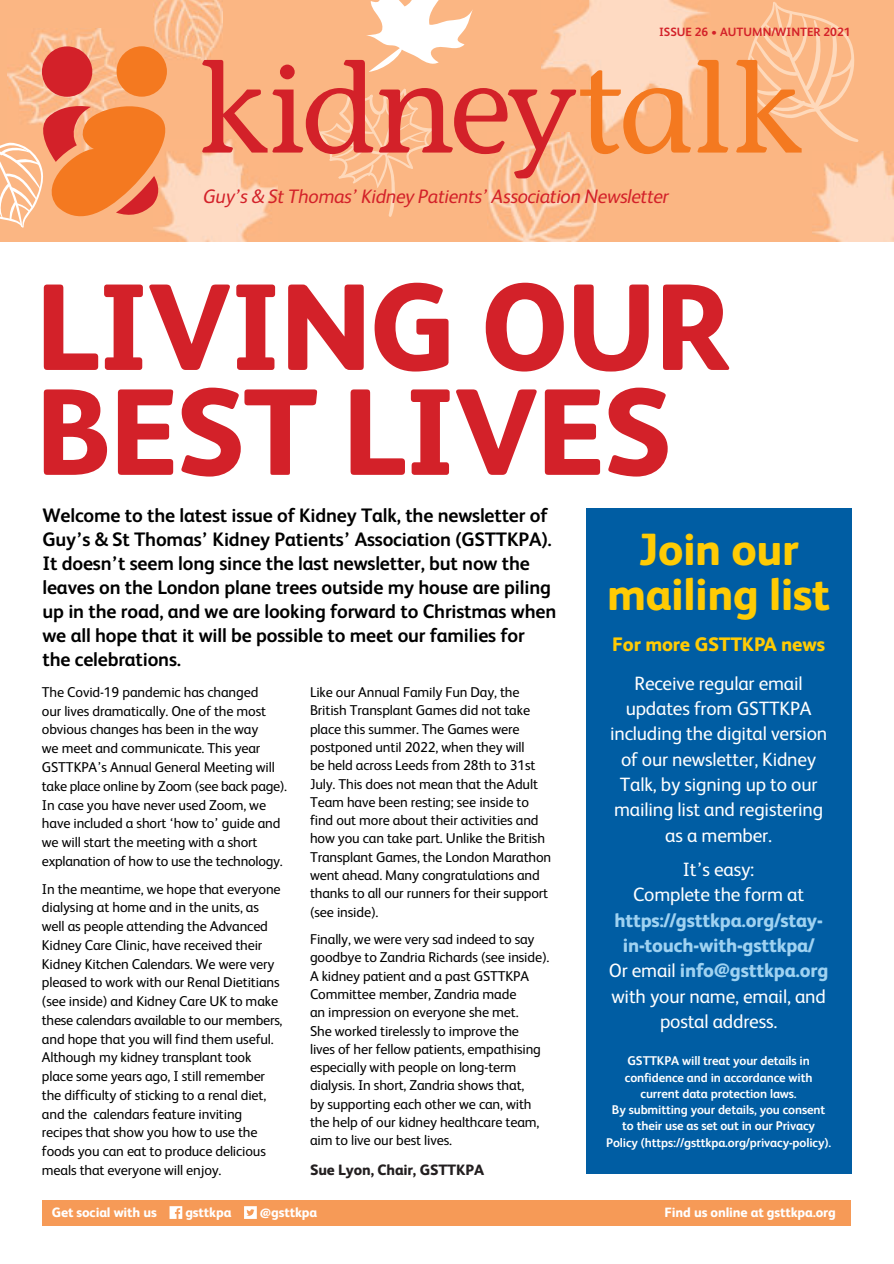
<style>
.page{position:relative;width:894px;height:1264px;background:#fff}
.page>*{position:absolute;margin:0;border:0;box-sizing:border-box;transform-origin:0 0}
.t1{font:800 123px/104.9px "FS Albert";letter-spacing:-.02em;color:#d32129}
.t2{font:800 45.15px/45px "FS Albert";letter-spacing:-.01em;color:#ffcb04;text-align:center}
.t3{font:700 19.5px/24px "FS Albert";letter-spacing:-.01em;color:#000}
.t4{font:italic 19.5px "FS Albert";letter-spacing:-.02em;color:#d32129}
.t5{font:800 19.5px "FS Albert";letter-spacing:-.01em;color:#ffcb04}
.t6{font:19.35px/25.3px "FS Albert";letter-spacing:-.01em;color:#fff;text-align:center}
.t7{font:800 19.35px/25.3px "FS Albert";letter-spacing:-.01em;color:#9fd2f1;text-align:center}
.t8{font:800 15px "FS Albert";letter-spacing:-.01em;color:#231f20}
.t9{font:14.25px/18.8px "FS Albert";letter-spacing:-.01em;color:#000}
.t10{font:800 13.5px "FS Albert";letter-spacing:-.01em;color:#fff}
.t11{font:700 12.6px/16.2px "FS Albert";letter-spacing:-.01em;color:#fff;text-align:center}
.t12{font:700 12px "FS Albert";color:#d32129}
.s1{font-weight:400;color:#fff}
</style>
<div class="page">
<div style="left:0;top:0;width:893px;height:241px;background:#fbb683"></div>
<img style="left:8px;top:29px;width:116px;height:67px">
<img style="left:155px;top:154px;width:109px;height:87px">
<img style="left:691px;top:8px;width:18px;height:106px">
<img style="left:812px;top:152px;width:81px;height:89px">
<img style="left:493px;top:218px;width:102px;height:23px">
<img style="left:153px;top:0;width:49px;height:63px">
<svg style="left:202px;top:0;width:489px;height:218px"></svg>
<svg style="left:697px;top:60px;width:31px;height:93px"></svg>
<svg style="left:736px;top:2px;width:122px;height:151px"></svg>
<div style="left:42px;top:46px;width:50px;height:51px;background:#d32129;border-radius:50%"></div>
<div style="left:116px;top:46px;width:51px;height:51px;background:#f47920;border-radius:50%"></div>
<svg style="left:0;top:96px;width:174px;height:132px"></svg>
<div style="left:585px;top:508px;width:266px;height:666px;background:#005da3"></div>
<div style="left:42px;top:1199px;width:808px;height:26px;background:#f69a57"></div>
<svg style="left:169px;top:1206px;width:13px;height:12px"></svg>
<svg style="left:244px;top:1206px;width:13px;height:12px"></svg>
<p class="t12" style="left:659px;top:27px;width:193px">ISSUE 26 • AUTUMN/WINTER 2021</p>
<h3 class="t4" style="left:203px;top:188px;width:466px">Guy’s &amp; St Thomas’ Kidney Patients’ Association Newsletter</h3>
<h1 class="t1" style="left:35px;top:284px;width:697px">LIVING OUR<br>BEST LIVES</h1>
<p class="t3" style="left:42px;top:505px;width:515px">Welcome to the latest issue of Kidney Talk, the newsletter of Guy’s &amp; St Thomas’ Kidney Patients’ Association (GSTTKPA).<br>It doesn’t seem long since the last newsletter, but now the leaves on the London plane trees outside my house are piling up in the road, and we are looking forward to Christmas when we all hope that it will be possible to meet our families for the celebrations.</p>
<p class="t9" style="left:42px;top:683px;width:247px">The Covid-19 pandemic has changed<br>our lives dramatically. One of the most obvious changes has been in the way<br>we meet and communicate. This year GSTTKPA’s Annual General Meeting will take place online by Zoom (see back page).<br>In case you have never used Zoom, we have included a short ‘how to’ guide and we will start the meeting with a short explanation of how to use the technology.</p>
<p class="t9" style="left:42px;top:880px;width:242px">In the meantime, we hope that everyone dialysing at home and in the units, as well as people attending the Advanced Kidney Care Clinic, have received their Kidney Kitchen Calendars. We were very pleased to work with our Renal Dietitians (see inside) and Kidney Care UK to make these calendars available to our members, and hope that you will find them useful.<br>Although my kidney transplant took place some years ago, I still remember the difficulty of sticking to a renal diet, and the calendars feature inviting recipes that show you how to use the foods you can eat to produce delicious meals that everyone will enjoy.</p>
<p class="t9" style="left:310px;top:684px;width:243px;line-height:18.3px">Like our Annual Family Fun Day, the British Transplant Games did not take place this summer. The Games were postponed until 2022, when they will<br>be held across Leeds from 28th to 31st July. This does not mean that the Adult Team have been resting; see inside to find out more about their activities and how you can take part. Unlike the British Transplant Games, the London Marathon went ahead. Many congratulations and thanks to all our runners for their support (see inside).</p>
<p class="t9" style="left:310px;top:931px;width:241px;line-height:18.3px">Finally, we were very sad indeed to say goodbye to Zandria Richards (see inside).<br>A kidney patient and a past GSTTKPA Committee member, Zandria made<br>an impression on everyone she met.<br>She worked tirelessly to improve the<br>lives of her fellow patients, empathising especially with people on long-term dialysis. In short, Zandria shows that,<br>by supporting each other we can, with the help of our kidney healthcare team, aim to live our best lives.</p>
<p class="t8" style="left:310px;top:1162px;width:176px">Sue Lyon, Chair, GSTTKPA</p>
<h2 class="t2" style="left:607px;top:530px;width:224px">Join our mailing list</h2>
<h3 class="t5" style="left:612px;top:636px;width:214px">For more GSTTKPA news</h3>
<h3 class="t6" style="left:610px;top:672px;width:218px">Receive regular email updates from GSTTKPA including the digital version of our newsletter, Kidney<br>Talk, by signing up to our mailing list and registering as a member.</h3>
<h3 class="t6" style="left:633px;top:858px;width:172px">It’s easy:<br>Complete the form at</h3>
<h3 class="t7" style="left:608px;top:908px;width:221px">https://gsttkpa.org/stay&shy;in-touch-with-gsttkpa/<br><span class="s1">Or email</span> info@gsttkpa.org <span class="s1">with your name, email, and postal address.</span></h3>
<p class="t11" style="left:606px;top:1053px;width:226px">GSTTKPA will treat your details in confidence and in accordance with current data protection laws.<br>By submitting your details, you consent to their use as set out in our Privacy Policy (https://gsttkpa.org/privacy-policy).</p>
<p class="t10" style="left:52px;top:1206px;width:107px">Get social with us</p>
<p class="t10" style="left:185px;top:1206px;width:48px">gsttkpa</p>
<p class="t10" style="left:260px;top:1206px;width:59px">@gsttkpa</p>
<p class="t10" style="left:664px;top:1206px;width:173px">Find us online at gsttkpa.org</p>
</div>
